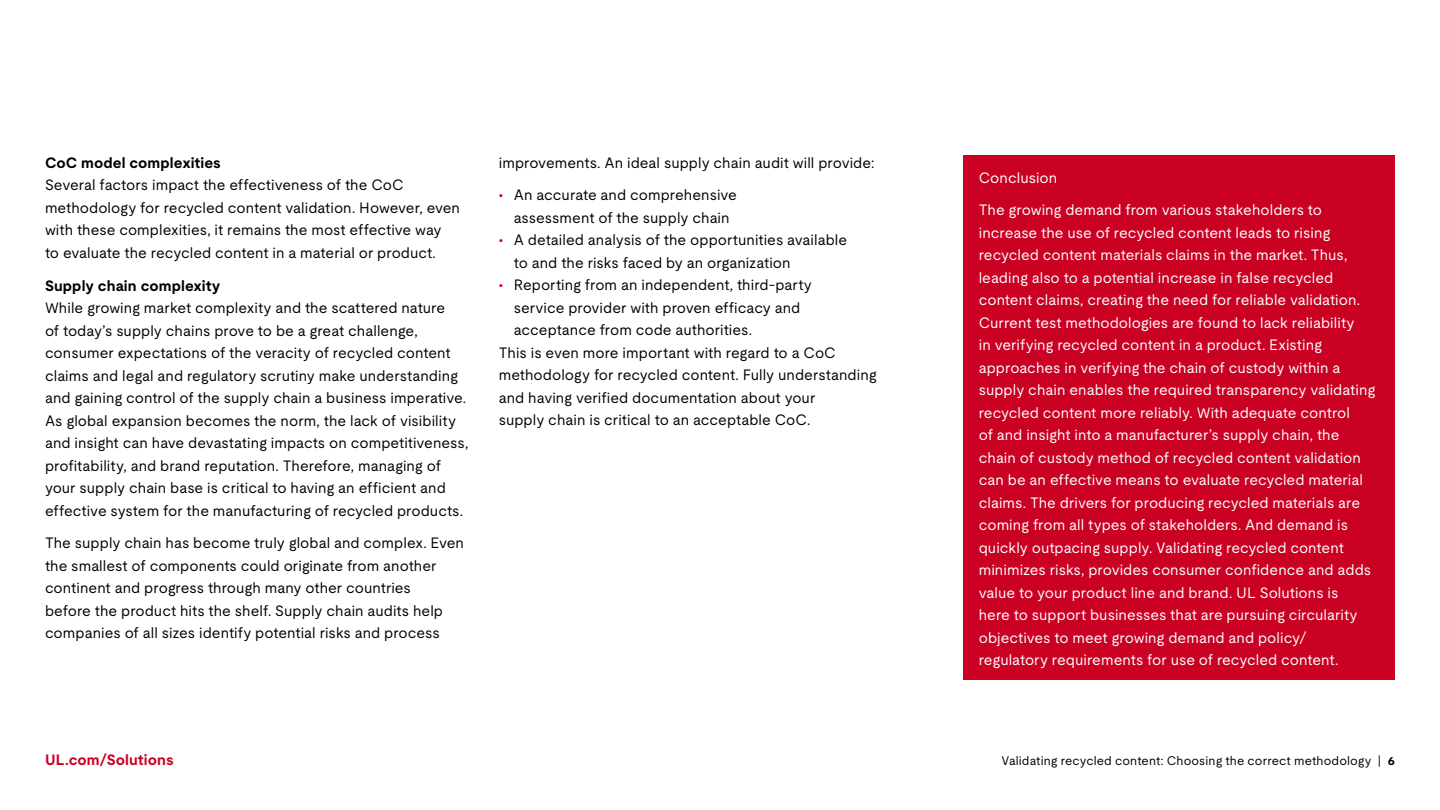
<style>
.page{position:relative;width:1440px;height:810px;background:#fff}
.page>*{position:absolute;margin:0;border:0;box-sizing:border-box;transform-origin:0 0}
.t1{font:15px/22.5px "UL Moderat";color:#000}
.t2{font:15px/22.5px "UL Moderat";color:#fff}
.t3{font:700 15px "UL Moderat";letter-spacing:.005em;color:#000}
.t4{font:700 15px "UL Moderat";letter-spacing:.005em;color:#ca0123}
.t5{font:12.5px "UL Moderat";letter-spacing:.01em;color:#000}
.s1{color:#ca0123}
.s2{font-weight:700}
</style>
<div class="page">
<div style="left:964px;top:156px;width:431px;height:524px;background:#ca0123"></div>
<p class="t3" style="left:45px;top:151px;width:177px">CoC model complexities</p>
<p class="t1" style="left:45px;top:173px;width:417px">Several factors impact the effectiveness of the CoC methodology for recycled content validation. However, even with these complexities, it remains the most effective way<br>to evaluate the recycled content in a material or product.</p>
<p class="t3" style="left:45px;top:274px;width:177px">Supply chain complexity</p>
<p class="t1" style="left:45px;top:296px;width:425px">While growing market complexity and the scattered nature<br>of today’s supply chains prove to be a great challenge, consumer expectations of the veracity of recycled content claims and legal and regulatory scrutiny make understanding and gaining control of the supply chain a business imperative.<br>As global expansion becomes the norm, the lack of visibility and insight can have devastating impacts on competitiveness, profitability, and brand reputation. Therefore, managing of your supply chain base is critical to having an efficient and effective system for the manufacturing of recycled products.</p>
<p class="t1" style="left:45px;top:531px;width:421px">The supply chain has become truly global and complex. Even the smallest of components could originate from another continent and progress through many other countries<br>before the product hits the shelf. Supply chain audits help companies of all sizes identify potential risks and process</p>
<p class="t1" style="left:499px;top:151px;width:377px">improvements. An ideal supply chain audit will provide:</p>
<p class="t1" style="left:499px;top:183px;width:240px;text-align:center"><span class="s1">•</span> An accurate and comprehensive assessment of the supply chain</p>
<p class="t1" style="left:514px;top:228px;width:335px;text-indent:-15px"><span class="s1">•</span> A detailed analysis of the opportunities available to and the risks faced by an organization</p>
<p class="t1" style="left:499px;top:273px;width:315px"><span class="s1">•</span> Reporting from an independent, third-party</p>
<p class="t1" style="left:514px;top:296px;width:288px">service provider with proven efficacy and</p>
<p class="t1" style="left:514px;top:318px;width:240px">acceptance from code authorities.</p>
<p class="t1" style="left:499px;top:341px;width:339px">This is even more important with regard to a CoC</p>
<p class="t1" style="left:499px;top:363px;width:379px">methodology for recycled content. Fully understanding</p>
<p class="t1" style="left:499px;top:386px;width:318px">and having verified documentation about your</p>
<p class="t1" style="left:499px;top:408px;width:313px">supply chain is critical to an acceptable CoC.</p>
<p class="t2" style="left:979px;top:161px;width:345px;line-height:32.5px">Conclusion<br>The growing demand from various stakeholders to</p>
<p class="t2" style="left:979px;top:221px;width:398px">increase the use of recycled content leads to rising recycled content materials claims in the market. Thus, leading also to a potential increase in false recycled content claims, creating the need for reliable validation.<br>Current test methodologies are found to lack reliability<br>in verifying recycled content in a product. Existing approaches in verifying the chain of custody within a supply chain enables the required transparency validating recycled content more reliably. With adequate control<br>of and insight into a manufacturer’s supply chain, the chain of custody method of recycled content validation can be an effective means to evaluate recycled material claims. The drivers for producing recycled materials are coming from all types of stakeholders. And demand is quickly outpacing supply. Validating recycled content minimizes risks, provides consumer confidence and adds value to your product line and brand. UL Solutions is<br>here to support businesses that are pursuing circularity objectives to meet growing demand and policy/ regulatory requirements for use of recycled content.</p>
<p class="t4" style="left:45px;top:748px;width:130px">UL.com/Solutions</p>
<p class="t5" style="left:1001px;top:751px;width:395px">Validating recycled content: Choosing the correct methodology | <span class="s2">6</span></p>
</div>
